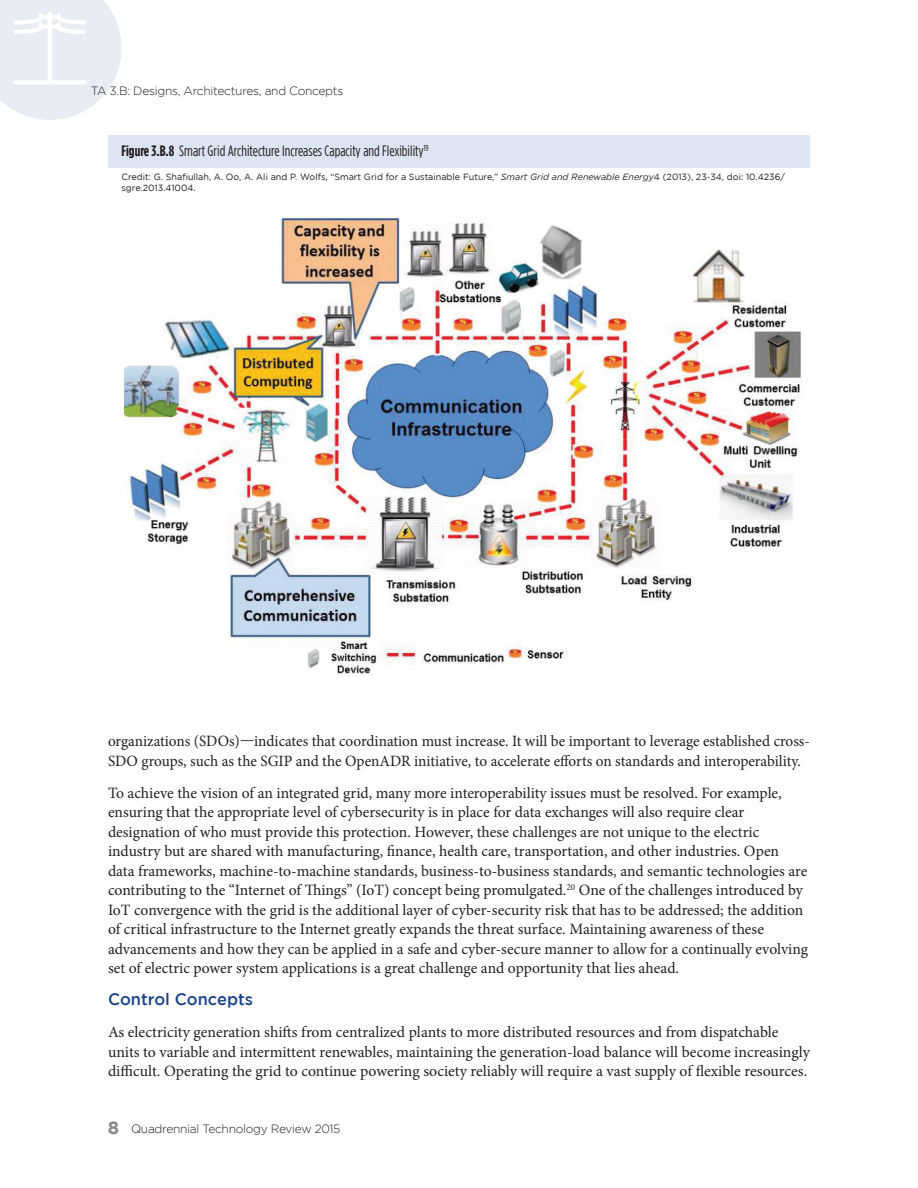
<style>
.page{position:relative;width:918px;height:1188px;background:#fff}
.page>*{position:absolute;margin:0;border:0;box-sizing:border-box;transform-origin:0 0}
.Header_Two{font:500 16.5px "Gotham";color:#1b4489}
.Body_Text{font:15.75px/19.5px "Minion Pro";color:#231f20}
.Figure_Text{font:15px "Gotham Condensed";color:#231f20}
.t1{font:300 12px "Gotham";letter-spacing:-.025em;color:#231f20}
.Credit{font:9px/10.8px "Gotham";color:#231f20}
.s1{font-weight:700}
.s2{font-style:italic}
.s3{font-weight:700;font-size:18px;color:#8a888a}
</style>
<div class="page">
<svg style="left:0;top:0;width:122px;height:120px"></svg>
<div style="left:109px;top:135px;width:701px;height:32px;background:#dde4f3"></div>
<img style="left:123px;top:217px;width:679px;height:458px">
<p class="t1" style="left:91px;top:84px;width:254px">TA 3.B: Designs, Architectures, and Concepts</p>
<p class="Figure_Text" style="left:122px;top:143px;width:309px"><span class="s1">Figure 3.B.8</span> Smart Grid Architecture Increases Capacity and Flexibility<sup>19</sup></p>
<p class="Credit" style="left:122px;top:171px;width:665px">Credit: G. Shafiullah, A. Oo, A. Ali and P. Wolfs, “Smart Grid for a Sustainable Future,” <span class="s2">Smart Grid and Renewable Energy</span>4 (2013), 23-34, doi: 10.4236/ sgre.2013.41004.</p>
<p class="Body_Text" style="left:108px;top:732px;width:704px">organizations (SDOs)—indicates that coordination must increase. It will be important to leverage established cross-<br>SDO groups, such as the SGIP and the OpenADR initiative, to accelerate efforts on standards and interoperability.</p>
<p class="Body_Text" style="left:108px;top:783px;width:702px">To achieve the vision of an integrated grid, many more interoperability issues must be resolved. For example, ensuring that the appropriate level of cybersecurity is in place for data exchanges will also require clear designation of who must provide this protection. However, these challenges are not unique to the electric industry but are shared with manufacturing, finance, health care, transportation, and other industries. Open data frameworks, machine-to-machine standards, business-to-business standards, and semantic technologies are contributing to the “Internet of Things” (IoT) concept being promulgated.<sup>20</sup> One of the challenges introduced by IoT convergence with the grid is the additional layer of cyber-security risk that has to be addressed; the addition of critical infrastructure to the Internet greatly expands the threat surface. Maintaining awareness of these advancements and how they can be applied in a safe and cyber-secure manner to allow for a continually evolving set of electric power system applications is a great challenge and opportunity that lies ahead.</p>
<p class="Header_Two" style="left:108px;top:990px;width:147px">Control Concepts</p>
<p class="Body_Text" style="left:108px;top:1023px;width:704px">As electricity generation shifts from centralized plants to more distributed resources and from dispatchable units to variable and intermittent renewables, maintaining the generation-load balance will become increasingly difficult. Operating the grid to continue powering society reliably will require a vast supply of flexible resources.</p>
<p class="t1" style="left:108px;top:1122px;width:234px"><span class="s3">8</span> Quadrennial Technology Review 2015</p>
</div>
